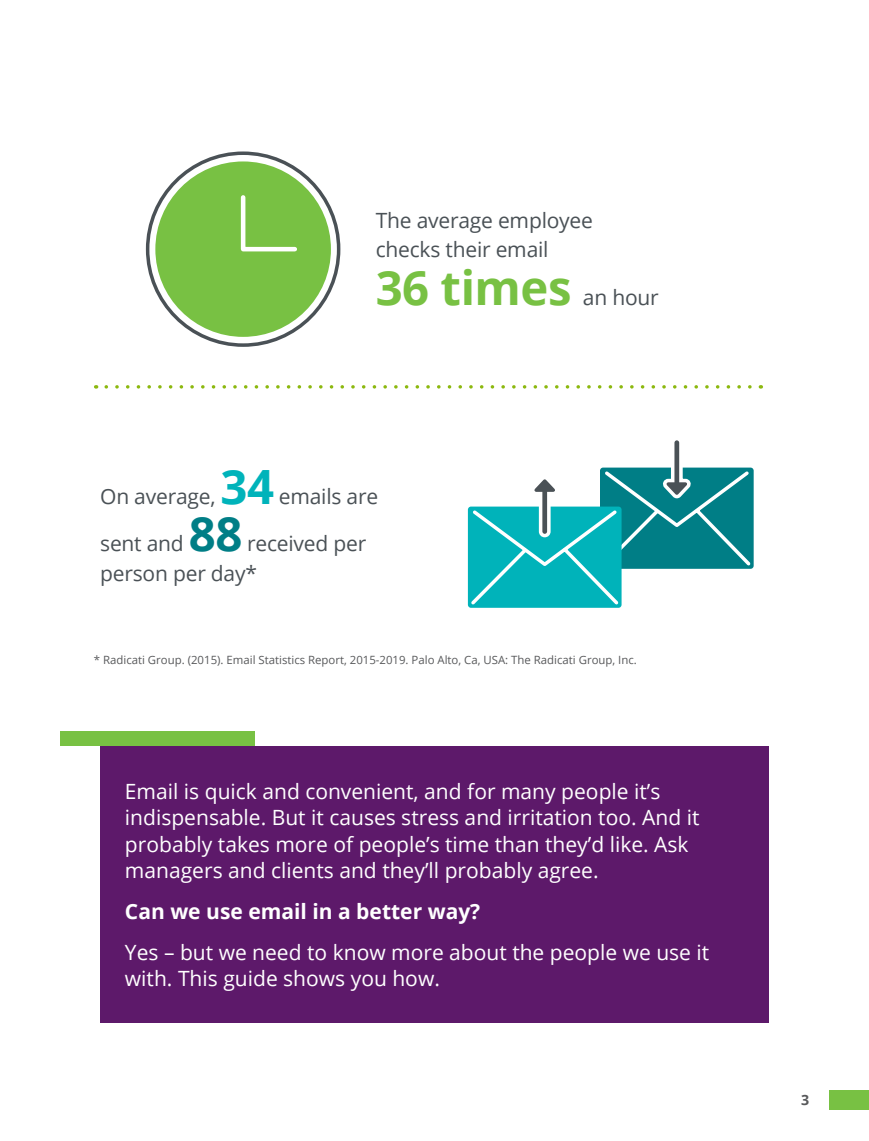
<style>
.page{position:relative;width:869px;height:1141px;background:#fff}
.page>*{position:absolute;margin:0;border:0;box-sizing:border-box;transform-origin:0 0}
.t1{font:700 47.25px "Open Sans";letter-spacing:-.01em;color:#78c143}
.t2{font:700 47.25px "Open Sans";color:#00b3ba}
.t3{font:700 47.25px "Open Sans";color:#007e86}
.t4{font:21px/26.2px "Open Sans";color:#fff}
.t5{font:21px/29.8px "Open Sans";letter-spacing:-.01em;color:#4a5156}
.t6{font:700 21px "Open Sans";color:#fff}
.t7{font:700 14.17px "Open Sans";color:#58595b}
.t8{font:11.38px "Open Sans";color:#58595b}
</style>
<div class="page">
<div style="left:828px;top:1090px;width:40px;height:20px;background:#78c143"></div>
<div style="left:146px;top:151px;width:194px;height:196px;border:4px solid #4a5156;border-radius:50%"></div>
<div style="left:100px;top:746px;width:668px;height:277px;background:#5d196a"></div>
<div style="left:155px;top:161px;width:176px;height:176px;background:#78c143;border-radius:50%"></div>
<svg style="left:240px;top:195px;width:57px;height:57px"></svg>
<div style="left:61px;top:731px;width:194px;height:15px;background:#78c143"></div>
<svg style="left:468px;top:440px;width:285px;height:168px"></svg>
<svg style="left:106px;top:385px;width:646px;height:4px"></svg>
<p class="t5" style="left:375px;top:204px;width:219px">The average employee checks their email</p>
<h1 class="t1" style="left:375px;top:254px;width:197px">36 times</h1>
<p class="t5" style="left:582px;top:281px;width:77px">an hour</p>
<p class="t5" style="left:100px;top:481px;width:117px">On average,</p>
<h1 class="t2" style="left:220px;top:453px;width:55px">34</h1>
<p class="t5" style="left:279px;top:481px;width:101px">emails are</p>
<h1 class="t3" style="left:189px;top:500px;width:55px">88</h1>
<p class="t5" style="left:100px;top:528px;width:85px">sent and</p>
<p class="t5" style="left:100px;top:528px;width:267px;text-indent:147px">received per person per day*</p>
<p class="t8" style="left:94px;top:652px;width:544px">* Radicati Group. (2015). Email Statistics Report, 2015-2019. Palo Alto, Ca, USA: The Radicati Group, Inc.</p>
<p class="t4" style="left:125px;top:778px;width:575px">Email is quick and convenient, and for many people it’s indispensable. But it causes stress and irritation too. And it probably takes more of people’s time than they’d like. Ask managers and clients and they’ll probably agree.</p>
<p class="t6" style="left:125px;top:896px;width:357px">Can we use email in a better way?</p>
<p class="t4" style="left:125px;top:939px;width:585px">Yes – but we need to know more about the people we use it with. This guide shows you how.</p>
<p class="t7" style="left:800px;top:1090px;width:10px">3</p>
</div>
